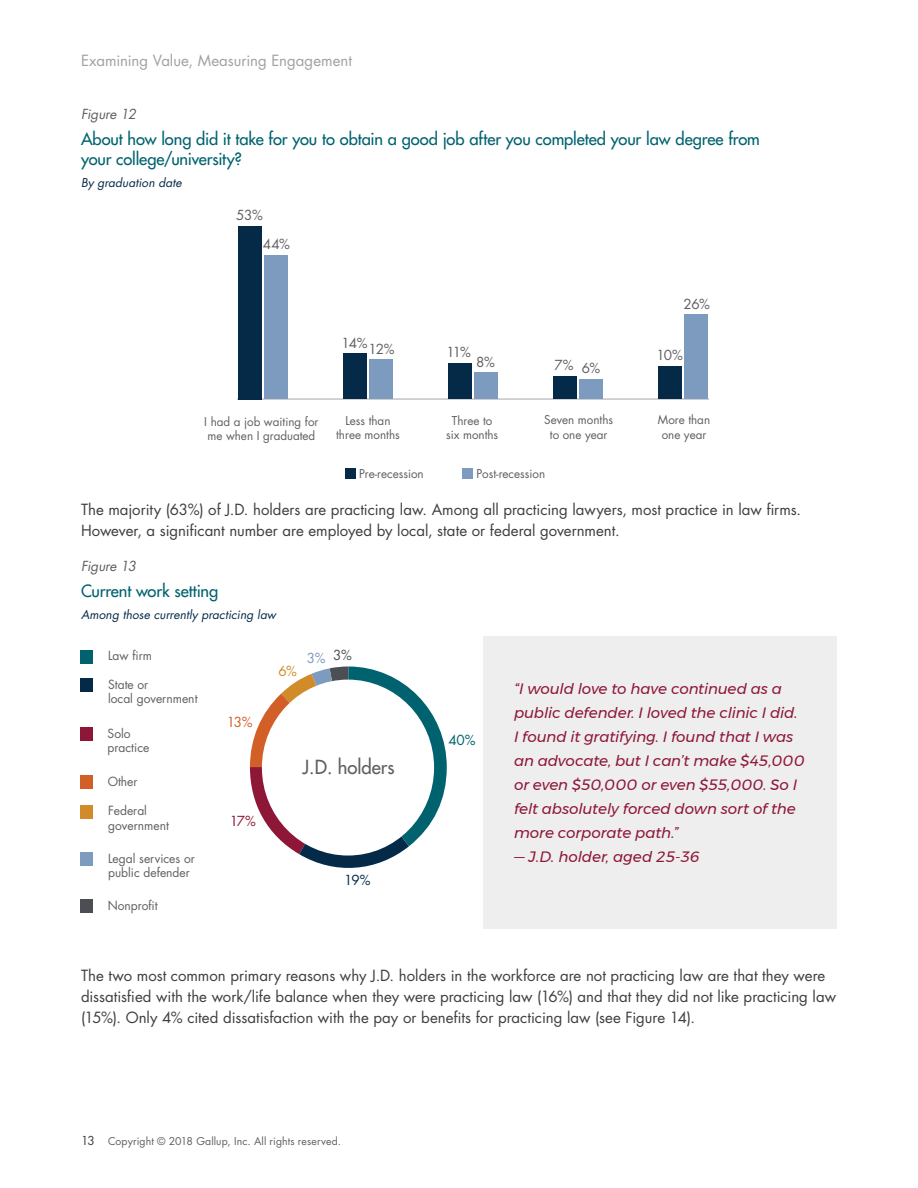
<style>
.page{position:relative;width:918px;height:1188px;background:#fff}
.page>*{position:absolute;margin:0;border:0;box-sizing:border-box;transform-origin:0 0}
.t1{font:500 18.9px "Futura Std";color:#5f5f62}
.Graph_Titles{font:500 16.5px/19.5px "Futura Std";letter-spacing:-.005em;color:#00626f}
.body_2col{font:15px/21px "Futura Std";color:#3e3e3f}
.body_2col-2{font:italic 15px/24px "Montserrat";letter-spacing:-.01em;color:#8e1737}
.t2{font:15px "Futura Std";color:#a0a1a5}
.body_9_13_centered{font:13.5px "Futura Std";letter-spacing:-.065em;color:#5f5f62}
.Figure{font:italic 13.5px "Futura Std";letter-spacing:-.015em;color:#5f5f62}
.body_9_13_centered-2{font:13.5px "Futura Std";color:#d25f27}
.body_9_13_centered-3{font:13.5px "Futura Std";color:#8e1737}
.body_9_13_centered-4{font:13.5px "Futura Std";color:#042a48}
.body_9_13_centered-5{font:13.5px "Futura Std";color:#00626f}
.body_9_13_centered-6{font:13.5px "Futura Std";color:#d18b29}
.body_9_13_centered-7{font:13.5px "Futura Std";color:#7d9abe}
.body_9_13_centered-8{font:13.5px "Futura Std";color:#4d4f55}
.t3{font:12.3px/14.7px "Futura Std";color:#5f5f62}
.Graph_Sub{font:italic 12px "Futura Std";letter-spacing:.005em;color:#042a48}
.t4{font:11.85px/14.2px "Futura Std";color:#5f5f62;text-align:center}
.t5{font:10.5px "Futura Std";letter-spacing:.01em;color:#5f5f62}
.s1{font-size:12px;color:#3e3e3f}
</style>
<div class="page">
<div style="left:346px;top:469px;width:10px;height:10px;background:#042a48"></div>
<div style="left:463px;top:469px;width:10px;height:10px;background:#7d9abf"></div>
<hr style="left:237px;top:399px;width:472px;height:1px;background:#a8a9ad">
<div style="left:264px;top:255px;width:24px;height:144px;background:#7d9abf"></div>
<div style="left:369px;top:360px;width:24px;height:39px;background:#7d9abf"></div>
<div style="left:474px;top:373px;width:24px;height:26px;background:#7d9abf"></div>
<div style="left:579px;top:379px;width:24px;height:20px;background:#7d9abf"></div>
<div style="left:684px;top:314px;width:24px;height:85px;background:#7d9abf"></div>
<div style="left:238px;top:226px;width:24px;height:173px;background:#042a48"></div>
<div style="left:343px;top:353px;width:24px;height:46px;background:#042a48"></div>
<div style="left:448px;top:363px;width:24px;height:36px;background:#042a48"></div>
<div style="left:553px;top:376px;width:24px;height:23px;background:#042a48"></div>
<div style="left:658px;top:366px;width:24px;height:33px;background:#042a48"></div>
<svg style="left:250px;top:667px;width:197px;height:201px"></svg>
<div style="left:262px;top:680px;width:172px;height:176px;background:#fff;border-radius:50%"></div>
<div style="left:80px;top:650px;width:13px;height:13px;background:#00626f"></div>
<div style="left:80px;top:679px;width:13px;height:13px;background:#042a48"></div>
<div style="left:80px;top:727px;width:13px;height:14px;background:#8e1737"></div>
<div style="left:80px;top:776px;width:13px;height:13px;background:#d25f27"></div>
<div style="left:80px;top:805px;width:13px;height:13px;background:#d18b29"></div>
<div style="left:80px;top:852px;width:13px;height:14px;background:#7d9abf"></div>
<div style="left:80px;top:900px;width:13px;height:13px;background:#4b4f54"></div>
<div style="left:484px;top:636px;width:353px;height:293px;background:#eeeeef"></div>
<p class="t2" style="left:81px;top:51px;width:272px">Examining Value, Measuring Engagement</p>
<p class="Figure" style="left:81px;top:106px;width:57px">Figure 12</p>
<p class="Graph_Titles" style="left:81px;top:130px;width:680px">About how long did it take for you to obtain a good job after you completed your law degree from your college/university?</p>
<p class="Graph_Sub" style="left:81px;top:175px;width:102px">By graduation date</p>
<p class="body_9_13_centered" style="left:236px;top:207px;width:28px">53%</p>
<p class="body_9_13_centered" style="left:263px;top:235px;width:29px">44%</p>
<p class="body_9_13_centered" style="left:342px;top:334px;width:27px">14%</p>
<p class="body_9_13_centered" style="left:369px;top:340px;width:28px">12%</p>
<p class="body_9_13_centered" style="left:447px;top:343px;width:26px">11%</p>
<p class="body_9_13_centered" style="left:476px;top:354px;width:20px">8%</p>
<p class="body_9_13_centered" style="left:555px;top:357px;width:21px">7%</p>
<p class="body_9_13_centered" style="left:582px;top:360px;width:20px">6%</p>
<p class="body_9_13_centered" style="left:684px;top:295px;width:28px">26%</p>
<p class="body_9_13_centered" style="left:656px;top:346px;width:28px">10%</p>
<p class="t4" style="left:204px;top:414px;width:116px;text-align:left">I had a job waiting for me when I graduated</p>
<p class="t4" style="left:336px;top:413px;width:65px">Less than three months</p>
<p class="t4" style="left:446px;top:414px;width:54px">Three to six months</p>
<p class="t4" style="left:544px;top:413px;width:70px">Seven months to one year</p>
<p class="t4" style="left:658px;top:413px;width:54px">More than one year</p>
<p class="t4" style="left:359px;top:466px;width:66px">Pre-recession</p>
<p class="t4" style="left:476px;top:466px;width:70px">Post-recession</p>
<p class="body_2col" style="left:81px;top:499px;width:722px">The majority (63%) of J.D. holders are practicing law. Among all practicing lawyers, most practice in law firms.<br>However, a significant number are employed by local, state or federal government.</p>
<p class="Figure" style="left:81px;top:557px;width:57px">Figure 13</p>
<p class="Graph_Titles" style="left:81px;top:581px;width:139px">Current work setting</p>
<p class="Graph_Sub" style="left:81px;top:607px;width:197px">Among those currently practicing law</p>
<p class="t3" style="left:108px;top:649px;width:45px">Law firm</p>
<p class="t3" style="left:108px;top:677px;width:91px">State or<br>local government</p>
<p class="t3" style="left:108px;top:726px;width:43px">Solo practice</p>
<p class="t3" style="left:108px;top:774px;width:31px">Other</p>
<p class="t3" style="left:108px;top:803px;width:62px">Federal government</p>
<p class="t3" style="left:108px;top:851px;width:88px">Legal services or public defender</p>
<p class="t3" style="left:108px;top:899px;width:52px">Nonprofit</p>
<p class="body_9_13_centered-2" style="left:227px;top:714px;width:27px">13%</p>
<p class="body_9_13_centered-3" style="left:230px;top:812px;width:28px">17%</p>
<p class="body_9_13_centered-6" style="left:278px;top:662px;width:20px">6%</p>
<p class="body_9_13_centered-7" style="left:307px;top:650px;width:20px">3%</p>
<p class="body_9_13_centered-8" style="left:333px;top:647px;width:20px">3%</p>
<p class="t1" style="left:303px;top:755px;width:93px">J.D. holders</p>
<p class="body_9_13_centered-4" style="left:344px;top:872px;width:28px">19%</p>
<p class="body_9_13_centered-5" style="left:448px;top:732px;width:29px">40%</p>
<p class="body_2col-2" style="left:514px;top:677px;width:292px">“I would love to have continued as a public defender. I loved the clinic I did.<br>I found it gratifying. I found that I was an advocate, but I can’t make $45,000 or even $50,000 or even $55,000. So I felt absolutely forced down sort of the more corporate path.”</p>
<p class="body_2col-2" style="left:514px;top:845px;width:187px">— J.D. holder, aged 25-36</p>
<p class="body_2col" style="left:81px;top:965px;width:757px">The two most common primary reasons why J.D. holders in the workforce are not practicing law are that they were dissatisfied with the work/life balance when they were practicing law (16%) and that they did not like practicing law (15%). Only 4% cited dissatisfaction with the pay or benefits for practicing law (see Figure 14).</p>
<p class="t5" style="left:81px;top:1135px;width:261px"><span class="s1">13</span> Copyright © 2018 Gallup, Inc. All rights reserved.</p>
</div>
